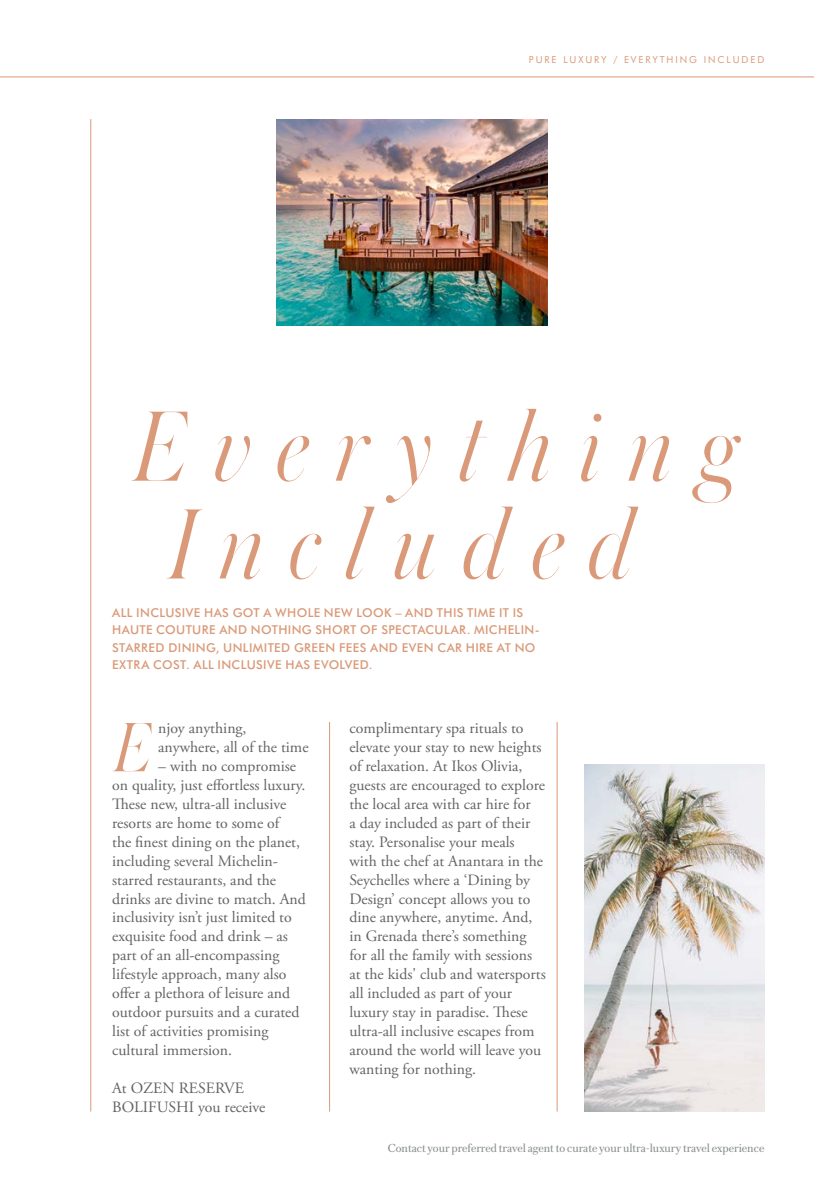
<style>
.page{position:relative;width:814px;height:1186px;background:#fff}
.page>*{position:absolute;margin:0;border:0;box-sizing:border-box;transform-origin:0 0}
.t1{font:italic 300 105px/97.8px "Austin Hairline Trial";letter-spacing:.235em;color:#da9978}
.t2{font:italic 300 73.33px "Austin Hairline Trial";color:#da9978}
.t3{font:15.75px/18.9px "Adobe Garamond Pro";color:#646363}
.t4{font:500 12.25px/17.5px "Futura BT";letter-spacing:.03em;color:#da9978}
.t5{font:12.25px "Austin Text Trial";color:#8b8f91}
.t6{font:9.62px "Futura BT";letter-spacing:.2em;color:#da9978}
</style>
<div class="page">
<hr style="left:0;top:77px;width:814px;height:1px;background:#da9978">
<hr style="left:329px;top:722px;width:1px;height:389px;background:#da9978">
<hr style="left:557px;top:722px;width:1px;height:389px;background:#da9978">
<hr style="left:90px;top:119px;width:1px;height:992px;background:#da9978">
<img style="left:584px;top:764px;width:180px;height:347px">
<img style="left:276px;top:119px;width:271px;height:206px">
<p class="t6" style="left:529px;top:54px;width:237px">PURE LUXURY / EVERYTHING INCLUDED</p>
<h1 class="t1" style="left:167px;top:411px;width:570px;text-indent:-35px">Everything<br>Included</h1>
<p class="t4" style="left:112px;top:603px;width:429px">ALL INCLUSIVE HAS GOT A WHOLE NEW LOOK – AND THIS TIME IT IS HAUTE COUTURE AND NOTHING SHORT OF SPECTACULAR. MICHELIN-STARRED DINING, UNLIMITED GREEN FEES AND EVEN CAR HIRE AT NO EXTRA COST. ALL INCLUSIVE HAS EVOLVED.</p>
<h2 class="t2" style="left:113px;top:720px;width:40px">E</h2>
<p class="t3" style="left:158px;top:719px;width:152px">njoy anything, anywhere, all of the time</p>
<p class="t3" style="left:112px;top:757px;width:195px;text-indent:46px">– with no compromise on quality, just effortless luxury.<br>These new, ultra-all inclusive resorts are home to some of<br>the finest dining on the planet, including several Michelin&shy;starred restaurants, and the drinks are divine to match. And inclusivity isn’t just limited to exquisite food and drink – as part of an all-encompassing lifestyle approach, many also offer a plethora of leisure and outdoor pursuits and a curated list of activities promising cultural immersion.</p>
<p class="t3" style="left:112px;top:1078px;width:155px">At OZEN RESERVE<br>BOLIFUSHI you receive</p>
<p class="t3" style="left:349px;top:719px;width:198px">complimentary spa rituals to elevate your stay to new heights of relaxation. At Ikos Olivia, guests are encouraged to explore the local area with car hire for<br>a day included as part of their stay. Personalise your meals with the chef at Anantara in the<br>Seychelles where a ‘Dining by<br>Design’ concept allows you to dine anywhere, anytime. And, in Grenada there’s something for all the family with sessions at the kids' club and watersports all included as part of your luxury stay in paradise. These ultra-all inclusive escapes from around the world will leave you wanting for nothing.</p>
<p class="t5" style="left:388px;top:1144px;width:378px">Contact your preferred travel agent to curate your ultra-luxury travel experience</p>
</div>
